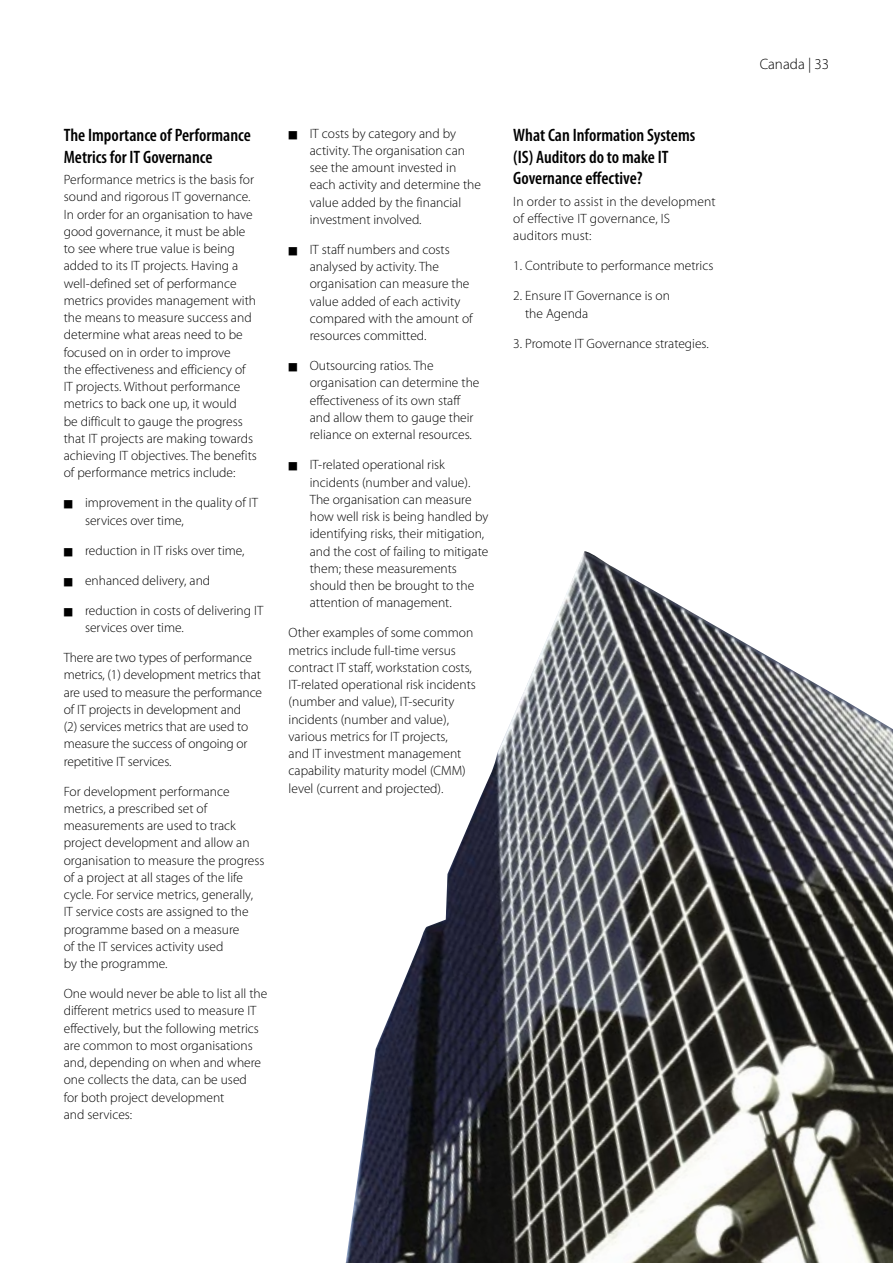
<style>
.page{position:relative;width:893px;height:1263px;background:#fff}
.page>*{position:absolute;margin:0;border:0;box-sizing:border-box;transform-origin:0 0}
.Head_3_new{font:600 condensed 18px/21.6px "Myriad Pro";color:#000}
.Running_title_and_pa{font:300 15px "Myriad Pro";color:#000}
.Body_Text{font:300 13.5px/17.2px "Myriad Pro";color:#000}
.Bullet{font:300 13.5px/17.2px "Myriad Pro";color:#000}
</style>
<div class="page">
<img style="left:345px;top:551px;width:548px;height:712px">
<p class="Head_3_new" style="left:64px;top:124px;width:189px">The Importance of Performance<br>Metrics for IT Governance</p>
<p class="Body_Text" style="left:64px;top:171px;width:195px">Performance metrics is the basis for sound and rigorous IT governance.<br>In order for an organisation to have good governance, it must be able to see where true value is being added to its IT projects. Having a well-defined set of performance metrics provides management with the means to measure success and determine what areas need to be focused on in order to improve<br>the effectiveness and efficiency of IT projects. Without performance metrics to back one up, it would<br>be difficult to gauge the progress that IT projects are making towards achieving IT objectives. The benefits of performance metrics include:</p>
<p class="Bullet" style="left:85px;top:494px;width:175px;text-indent:-21px">■ improvement in the quality of IT services over time,</p>
<p class="Bullet" style="left:64px;top:541px;width:182px">■ reduction in IT risks over time,</p>
<p class="Bullet" style="left:64px;top:571px;width:148px">■ enhanced delivery, and</p>
<p class="Bullet" style="left:85px;top:601px;width:180px;text-indent:-21px">■ reduction in costs of delivering IT services over time.</p>
<p class="Body_Text" style="left:64px;top:649px;width:200px">There are two types of performance metrics, (1) development metrics that are used to measure the performance of IT projects in development and<br>(2) services metrics that are used to measure the success of ongoing or repetitive IT services.</p>
<p class="Body_Text" style="left:64px;top:782px;width:202px">For development performance metrics, a prescribed set of measurements are used to track project development and allow an organisation to measure the progress of a project at all stages of the life cycle. For service metrics, generally,<br>IT service costs are assigned to the programme based on a measure<br>of the IT services activity used<br>by the programme.</p>
<p class="Body_Text" style="left:64px;top:985px;width:205px">One would never be able to list all the different metrics used to measure IT effectively, but the following metrics are common to most organisations and, depending on when and where one collects the data, can be used<br>for both project development<br>and services:</p>
<p class="Bullet" style="left:310px;top:124px;width:173px;text-indent:-21px">■ IT costs by category and by activity. The organisation can see the amount invested in each activity and determine the value added by the financial investment involved.</p>
<p class="Bullet" style="left:310px;top:241px;width:164px;text-indent:-21px">■ IT staff numbers and costs analysed by activity. The organisation can measure the value added of each activity compared with the amount of resources committed.</p>
<p class="Bullet" style="left:310px;top:357px;width:171px;text-indent:-21px">■ Outsourcing ratios. The organisation can determine the effectiveness of its own staff and allow them to gauge their reliance on external resources.</p>
<p class="Bullet" style="left:310px;top:456px;width:180px;text-indent:-21px">■ IT-related operational risk incidents (number and value).<br>The organisation can measure how well risk is being handled by identifying risks, their mitigation, and the cost of failing to mitigate them; these measurements should then be brought to the attention of management.</p>
<p class="Body_Text" style="left:289px;top:624px;width:189px">Other examples of some common metrics include full-time versus contract IT staff, workstation costs, IT-related operational risk incidents (number and value), IT-security incidents (number and value), various metrics for IT projects,<br>and IT investment management capability maturity model (CMM) level (current and projected).</p>
<p class="Head_3_new" style="left:513px;top:124px;width:184px">What Can Information Systems (IS) Auditors do to make IT<br>Governance effective?</p>
<p class="Body_Text" style="left:513px;top:193px;width:204px">In order to assist in the development of effective IT governance, IS auditors must:</p>
<p class="Body_Text" style="left:513px;top:257px;width:202px">1. Contribute to performance metrics</p>
<p class="Body_Text" style="left:525px;top:287px;width:146px;text-indent:-12px">2. Ensure IT Governance is on the Agenda</p>
<p class="Body_Text" style="left:513px;top:334px;width:197px">3. Promote IT Governance strategies.</p>
<p class="Running_title_and_pa" style="left:760px;top:55px;width:71px">Canada | 33</p>
</div>
